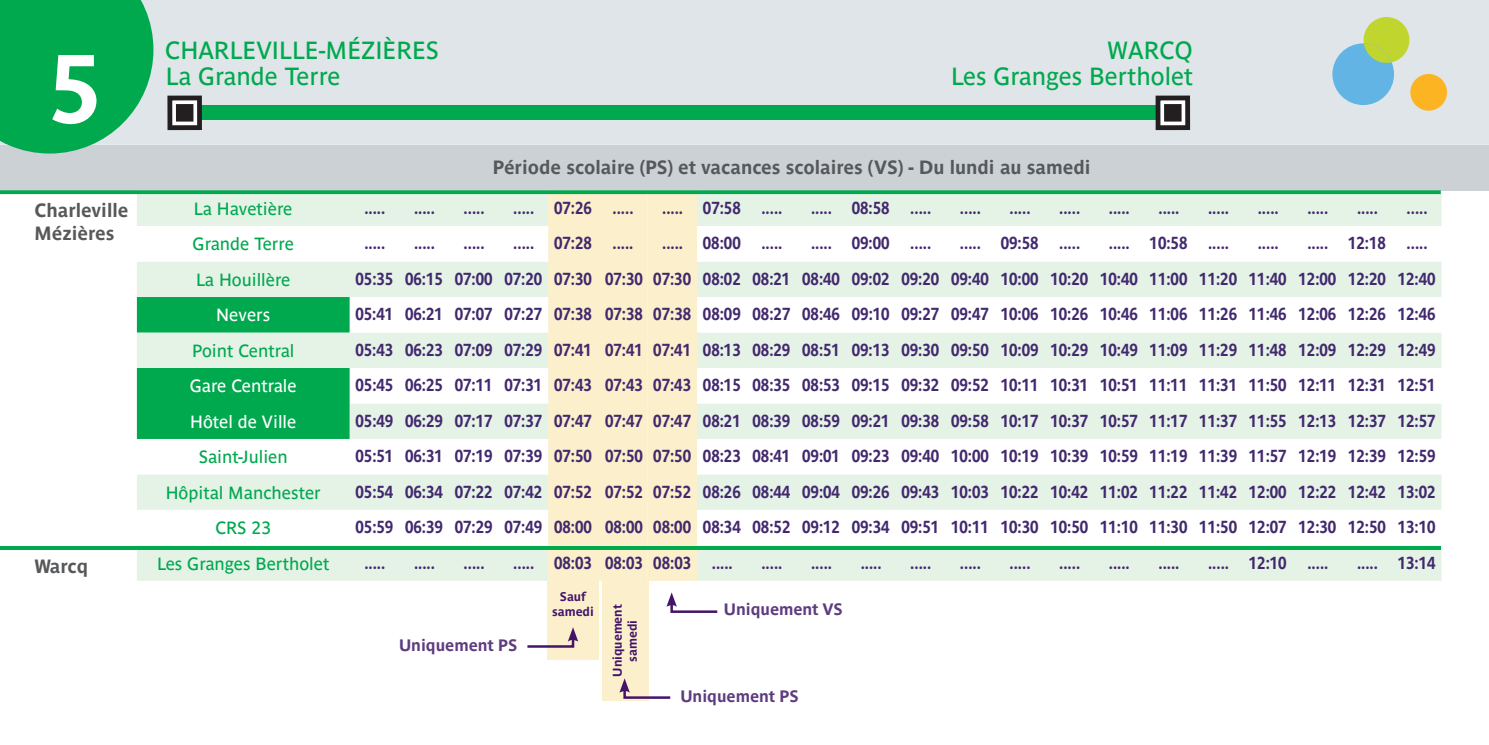
<style>
.page{position:relative;width:1489px;height:745px;background:#fff}
.page>*{position:absolute;margin:0;border:0;box-sizing:border-box;transform-origin:0 0}
.t1{font:700 95.75px "Parisine";color:#fff}
.t2{font:24.5px "Parisine";color:#00a84e}
.t3{font:700 19px/22.8px "Parisine";color:#57585a}
.t4{font:17.5px "Parisine";color:#00a84e}
.t5{font:17.5px "Parisine";color:#fff}
.t6{font:700 17.25px/35.5px "Parisine";color:#42296e;text-align:justify;scale:.87 1}
.t7{font:700 16.25px "Parisine";color:#5e3c7f}
.t8{font:700 12.5px/15px "Parisine";color:#44146b;text-align:center}
</style>
<div class="page">
<div style="left:602px;top:580px;width:46px;height:120px;background:#fbf0cb"></div>
<div style="left:547px;top:580px;width:51px;height:79px;background:#fbf0cb"></div>
<div style="left:0;top:145px;width:1488px;height:45px;background:#cbd1d5"></div>
<div style="left:137px;top:190px;width:1304px;height:390px;background:#e5f3e7"></div>
<div style="left:548px;top:194px;width:149px;height:386px;background:#fbf0cb"></div>
<svg style="left:137px;top:226px;width:1304px;height:319px"></svg>
<svg style="left:137px;top:297px;width:212px;height:141px;background:#39ba74"></svg>
<div style="left:0;top:0;width:1488px;height:145px;background:#dfe5e8"></div>
<div style="left:185px;top:105px;width:987px;height:15px;background:#00a94d"></div>
<svg style="left:167px;top:95px;width:35px;height:35px"></svg>
<div style="left:176px;top:104px;width:17px;height:17px;background:#231f20"></div>
<svg style="left:1155px;top:95px;width:34px;height:35px"></svg>
<div style="left:1163px;top:104px;width:18px;height:17px;background:#231f20"></div>
<svg style="left:0;top:190px;width:1440px;height:4px;background:#10ab58"></svg>
<svg style="left:0;top:545px;width:1440px;height:4px;fill:#00a84e"></svg>
<svg style="left:666px;top:592px;width:52px;height:21px"></svg>
<svg style="left:619px;top:678px;width:52px;height:21px"></svg>
<svg style="left:527px;top:627px;width:51px;height:21px"></svg>
<svg style="left:0;top:0;width:153px;height:153px;background:#18ae5e"></svg>
<div style="left:1332px;top:43px;width:61px;height:62px;background:#61b4e4;border-radius:50%"></div>
<svg style="left:1363px;top:17px;width:46px;height:46px"></svg>
<div style="left:1410px;top:74px;width:36px;height:37px;background:#fcb423;border-radius:50%"></div>
<h1 class="t1" style="left:48px;top:33px;width:55px">5</h1>
<p class="t3" style="left:35px;top:199px;width:95px">Charleville<br>Mézières</p>
<p class="t3" style="left:34px;top:554px;width:55px">Warcq</p>
<h2 class="t2" style="left:165px;top:36px;width:275px">CHARLEVILLE-MÉZIÈRES</h2>
<h2 class="t2" style="left:1107px;top:36px;width:87px">WARCQ</h2>
<h2 class="t2" style="left:166px;top:62px;width:176px">La Grande Terre</h2>
<h2 class="t2" style="left:951px;top:62px;width:243px">Les Granges Bertholet</h2>
<p class="t3" style="left:493px;top:155px;width:599px">Période scolaire (PS) et vacances scolaires (VS) - Du lundi au samedi</p>
<p class="t4" style="left:194px;top:198px;width:100px">La Havetière</p>
<p class="t6" style="left:364px;top:190px;width:26px">.....</p>
<p class="t6" style="left:414px;top:190px;width:26px">.....</p>
<p class="t6" style="left:463px;top:190px;width:26px">.....</p>
<p class="t6" style="left:513px;top:190px;width:140px">..... 07:26 .....</p>
<p class="t6" style="left:662px;top:190px;width:140px">..... 07:58 .....</p>
<p class="t6" style="left:811px;top:190px;width:140px">..... 08:58 .....</p>
<p class="t6" style="left:959px;top:190px;width:26px">.....</p>
<p class="t6" style="left:1009px;top:190px;width:26px">.....</p>
<p class="t6" style="left:1059px;top:190px;width:26px">.....</p>
<p class="t6" style="left:1108px;top:190px;width:26px">.....</p>
<p class="t6" style="left:1158px;top:190px;width:26px">.....</p>
<p class="t6" style="left:1207px;top:190px;width:26px">.....</p>
<p class="t6" style="left:1257px;top:190px;width:26px">.....</p>
<p class="t6" style="left:1307px;top:190px;width:26px">.....</p>
<p class="t6" style="left:1356px;top:190px;width:26px">.....</p>
<p class="t6" style="left:1406px;top:190px;width:26px">.....</p>
<p class="t4" style="left:193px;top:234px;width:103px">Grande Terre</p>
<p class="t6" style="left:364px;top:225px;width:26px">.....</p>
<p class="t6" style="left:414px;top:225px;width:26px">.....</p>
<p class="t6" style="left:463px;top:225px;width:26px">.....</p>
<p class="t6" style="left:513px;top:225px;width:140px">..... 07:28 .....</p>
<p class="t6" style="left:662px;top:225px;width:140px">..... 08:00 .....</p>
<p class="t6" style="left:811px;top:225px;width:140px">..... 09:00 .....</p>
<p class="t6" style="left:959px;top:225px;width:140px">..... 09:58 .....</p>
<p class="t6" style="left:1108px;top:225px;width:140px">..... 10:58 .....</p>
<p class="t6" style="left:1257px;top:225px;width:26px">.....</p>
<p class="t6" style="left:1307px;top:225px;width:140px">..... 12:18 .....</p>
<p class="t4" style="left:196px;top:269px;width:96px">La Houillère</p>
<p class="t6" style="left:355px;top:261px;width:216px">05:35 06:15 07:00 07:20</p>
<p class="t6" style="left:653px;top:261px;width:900px">07:30 08:02 08:21 08:40 09:02 09:20 09:40 10:00 10:20 10:40 11:00 11:20 11:40 12:00 12:20 12:40</p>
<p class="t5" style="left:216px;top:305px;width:55px">Nevers</p>
<p class="t6" style="left:355px;top:296px;width:216px">05:41 06:21 07:07 07:27</p>
<p class="t6" style="left:653px;top:296px;width:900px">07:38 08:09 08:27 08:46 09:10 09:27 09:47 10:06 10:26 10:46 11:06 11:26 11:46 12:06 12:26 12:46</p>
<p class="t4" style="left:192px;top:340px;width:104px">Point Central</p>
<p class="t6" style="left:355px;top:331px;width:216px">05:43 06:23 07:09 07:29</p>
<p class="t6" style="left:653px;top:331px;width:900px">07:41 08:13 08:29 08:51 09:13 09:30 09:50 10:09 10:29 10:49 11:09 11:29 11:48 12:09 12:29 12:49</p>
<p class="t5" style="left:190px;top:375px;width:108px">Gare Centrale</p>
<p class="t6" style="left:355px;top:367px;width:216px">05:45 06:25 07:11 07:31</p>
<p class="t6" style="left:653px;top:367px;width:900px">07:43 08:15 08:35 08:53 09:15 09:32 09:52 10:11 10:31 10:51 11:11 11:31 11:50 12:11 12:31 12:51</p>
<p class="t5" style="left:190px;top:411px;width:108px">Hôtel de Ville</p>
<p class="t6" style="left:355px;top:402px;width:216px">05:49 06:29 07:17 07:37</p>
<p class="t6" style="left:653px;top:402px;width:900px">07:47 08:21 08:39 08:59 09:21 09:38 09:58 10:17 10:37 10:57 11:17 11:37 11:55 12:13 12:37 12:57</p>
<p class="t4" style="left:199px;top:446px;width:91px">Saint-Julien</p>
<p class="t6" style="left:355px;top:438px;width:216px">05:51 06:31 07:19 07:39</p>
<p class="t6" style="left:653px;top:438px;width:900px">07:50 08:23 08:41 09:01 09:23 09:40 10:00 10:19 10:39 10:59 11:19 11:39 11:57 12:19 12:39 12:59</p>
<p class="t4" style="left:166px;top:482px;width:156px">Hôpital Manchester</p>
<p class="t6" style="left:355px;top:473px;width:216px">05:54 06:34 07:22 07:42</p>
<p class="t6" style="left:653px;top:473px;width:900px">07:52 08:26 08:44 09:04 09:26 09:43 10:03 10:22 10:42 11:02 11:22 11:42 12:00 12:22 12:42 13:02</p>
<p class="t4" style="left:215px;top:517px;width:57px">CRS 23</p>
<p class="t6" style="left:355px;top:509px;width:216px">05:59 06:39 07:29 07:49</p>
<p class="t6" style="left:653px;top:509px;width:900px">08:00 08:34 08:52 09:12 09:34 09:51 10:11 10:30 10:50 11:10 11:30 11:50 12:07 12:30 12:50 13:10</p>
<p class="t4" style="left:157px;top:553px;width:174px">Les Granges Bertholet</p>
<p class="t6" style="left:364px;top:544px;width:26px">.....</p>
<p class="t6" style="left:414px;top:544px;width:26px">.....</p>
<p class="t6" style="left:463px;top:544px;width:26px">.....</p>
<p class="t6" style="left:513px;top:544px;width:26px">.....</p>
<p class="t6" style="left:653px;top:544px;width:45px">08:03</p>
<p class="t6" style="left:554px;top:261px;width:45px">07:30<br>07:38<br>07:41<br>07:43<br>07:47<br>07:50<br>07:52<br>08:00<br>08:03</p>
<p class="t6" style="left:605px;top:261px;width:45px">07:30<br>07:38<br>07:41<br>07:43<br>07:47<br>07:50<br>07:52<br>08:00<br>08:03</p>
<p class="t6" style="left:711px;top:544px;width:26px">.....</p>
<p class="t6" style="left:761px;top:544px;width:26px">.....</p>
<p class="t6" style="left:811px;top:544px;width:26px">.....</p>
<p class="t6" style="left:860px;top:544px;width:26px">.....</p>
<p class="t6" style="left:910px;top:544px;width:26px">.....</p>
<p class="t6" style="left:959px;top:544px;width:26px">.....</p>
<p class="t6" style="left:1009px;top:544px;width:26px">.....</p>
<p class="t6" style="left:1059px;top:544px;width:26px">.....</p>
<p class="t6" style="left:1108px;top:544px;width:26px">.....</p>
<p class="t6" style="left:1158px;top:544px;width:26px">.....</p>
<p class="t6" style="left:1207px;top:544px;width:140px">..... 12:10 .....</p>
<p class="t6" style="left:1356px;top:544px;width:92px">..... 13:14</p>
<p class="t7" style="left:399px;top:635px;width:120px">Uniquement PS</p>
<p class="t8" style="left:552px;top:588px;width:43px">Sauf samedi</p>
<p class="t8" style="left:609px;top:676px;width:74px;rotate:-90deg">Uniquement samedi</p>
<p class="t7" style="left:724px;top:599px;width:120px">Uniquement VS</p>
<p class="t7" style="left:680px;top:686px;width:120px">Uniquement PS</p>
</div>
